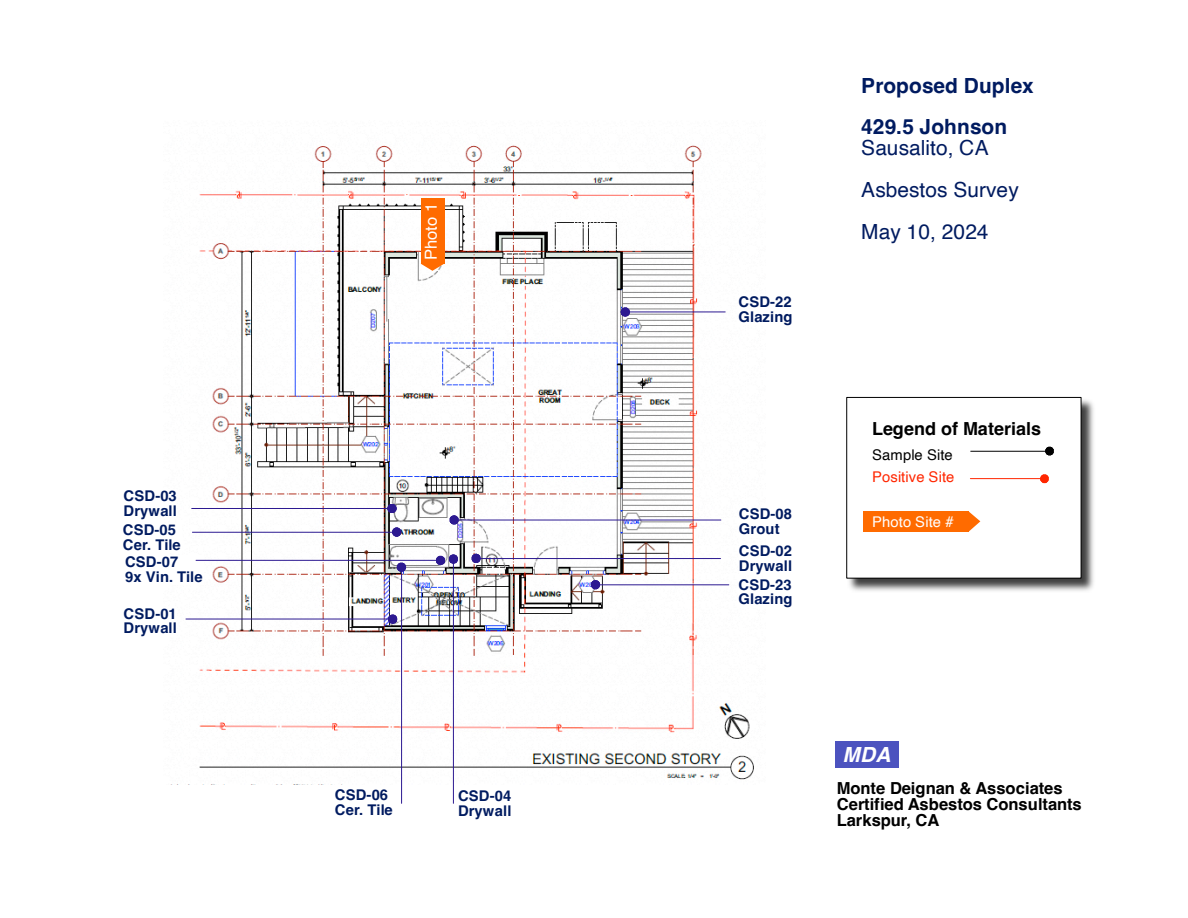
<style>
.page{position:relative;width:1188px;height:918px;background:#fff}
.page>*{position:absolute;margin:0;border:0;box-sizing:border-box;transform-origin:0 0}
.t1{font:20.85px/41.5px "Helvetica";color:#001b60}
.t2{font:700 20.85px/41.4px "Helvetica";letter-spacing:.005em;color:#001b60}
.t3{font:italic 700 20.85px "Helvetica";color:#fff}
.t4{font:700 18px "Helvetica";letter-spacing:.005em;color:#000}
.t5{font:700 16.5px/16.4px "Helvetica";color:#000}
.t6{font:16.5px "Helvetica";letter-spacing:-.005em;color:#fff}
.t7{font:700 14.7px/14.7px "Helvetica";letter-spacing:.01em;color:#001b60}
.t8{font:14.7px "Helvetica";letter-spacing:.01em;color:#ff2600}
.t9{font:14.7px "Helvetica";letter-spacing:.005em;color:#000}
.t10{font:14.7px "Helvetica";letter-spacing:.015em;color:#fff}
</style>
<div class="page">
<img style="left:185px;top:145px;width:569px;height:639px">
<img style="left:848px;top:398px;width:246px;height:193px">
<div style="left:847px;top:397px;width:234px;height:181px;background:#fff"></div>
<div style="left:846px;top:397px;width:235px;height:181px;border:1px solid #000"></div>
<hr style="left:971px;top:451px;width:79px;height:1px;background:#000">
<svg style="left:1045px;top:446px;width:9px;height:10px"></svg>
<hr style="left:970px;top:478px;width:75px;height:1px;background:#ff2600">
<svg style="left:1040px;top:474px;width:9px;height:9px"></svg>
<div style="left:863px;top:511px;width:106px;height:21px;background:#ff6b00"></div>
<svg style="left:969px;top:511px;width:11px;height:21px"></svg>
<div style="left:835px;top:741px;width:64px;height:27px;background:#4c53bf"></div>
<div style="left:739px;top:545px;width:53px;height:29px;background:#fff"></div>
<div style="left:125px;top:556px;width:78px;height:29px;background:#fff"></div>
<div style="left:739px;top:508px;width:53px;height:30px;background:#fff"></div>
<hr style="left:401px;top:567px;width:1px;height:236px;background:#2c1991">
<svg style="left:397px;top:561px;width:9px;height:11px"></svg>
<hr style="left:453px;top:559px;width:1px;height:244px;background:#2c1991">
<hr style="left:476px;top:558px;width:245px;height:1px;background:#2c1991">
<svg style="left:471px;top:553px;width:10px;height:10px"></svg>
<hr style="left:196px;top:560px;width:244px;height:1px;background:#2c1991">
<svg style="left:436px;top:553px;width:22px;height:13px"></svg>
<hr style="left:454px;top:520px;width:267px;height:1px;background:#2c1991">
<svg style="left:449px;top:514px;width:10px;height:11px"></svg>
<hr style="left:192px;top:508px;width:200px;height:1px;background:#2c1991">
<svg style="left:387px;top:503px;width:10px;height:10px"></svg>
<hr style="left:192px;top:532px;width:205px;height:1px;background:#2c1991">
<svg style="left:392px;top:526px;width:10px;height:11px"></svg>
<hr style="left:186px;top:619px;width:207px;height:1px;background:#2c1991">
<svg style="left:388px;top:613px;width:11px;height:11px"></svg>
<div style="left:421px;top:199px;width:23px;height:65px;background:#ff6b00"></div>
<svg style="left:421px;top:264px;width:23px;height:7px"></svg>
<div style="left:738px;top:295px;width:55px;height:30px;background:#fff"></div>
<div style="left:738px;top:578px;width:55px;height:29px;background:#fff"></div>
<hr style="left:596px;top:584px;width:133px;height:1px;background:#2c1991">
<svg style="left:591px;top:579px;width:9px;height:11px"></svg>
<hr style="left:625px;top:312px;width:100px;height:1px;background:#2c1991">
<svg style="left:620px;top:307px;width:10px;height:11px"></svg>
<p class="t7" style="left:124px;top:489px;width:55px;line-height:15.1px">CSD-03<br>Drywall</p>
<p class="t7" style="left:123px;top:523px;width:59px">CSD-05<br>Cer. Tile</p>
<p class="t7" style="left:125px;top:556px;width:79px">CSD-07<br>9x Vin. Tile</p>
<p class="t7" style="left:124px;top:607px;width:55px">CSD-01<br>Drywall</p>
<p class="t6" style="left:424px;top:260px;width:59px;rotate:-90deg">Photo 1</p>
<p class="t7" style="left:335px;top:789px;width:59px">CSD-06<br>Cer. Tile</p>
<p class="t7" style="left:458px;top:790px;width:55px">CSD-04<br>Drywall</p>
<p class="t7" style="left:739px;top:295px;width:56px;line-height:15.1px">CSD-22<br>Glazing</p>
<p class="t7" style="left:739px;top:508px;width:55px">CSD-08<br>Grout</p>
<p class="t7" style="left:739px;top:545px;width:55px">CSD-02<br>Drywall</p>
<p class="t7" style="left:739px;top:578px;width:56px">CSD-23<br>Glazing</p>
<h1 class="t2" style="left:861px;top:67px;width:174px">Proposed Duplex<br>429.5 Johnson</h1>
<h1 class="t1" style="left:861px;top:129px;width:159px">Sausalito, CA<br>Asbestos Survey<br>May 10, 2024</h1>
<p class="t4" style="left:872px;top:422px;width:171px">Legend of Materials</p>
<p class="t9" style="left:872px;top:448px;width:82px">Sample Site</p>
<p class="t8" style="left:872px;top:471px;width:84px">Positive Site</p>
<p class="t10" style="left:872px;top:515px;width:83px">Photo Site #</p>
<h1 class="t3" style="left:843px;top:746px;width:49px">MDA</h1>
<p class="t5" style="left:837px;top:781px;width:247px">Monte Deignan &amp; Associates<br>Certified Asbestos Consultants<br>Larkspur, CA</p>
</div>
